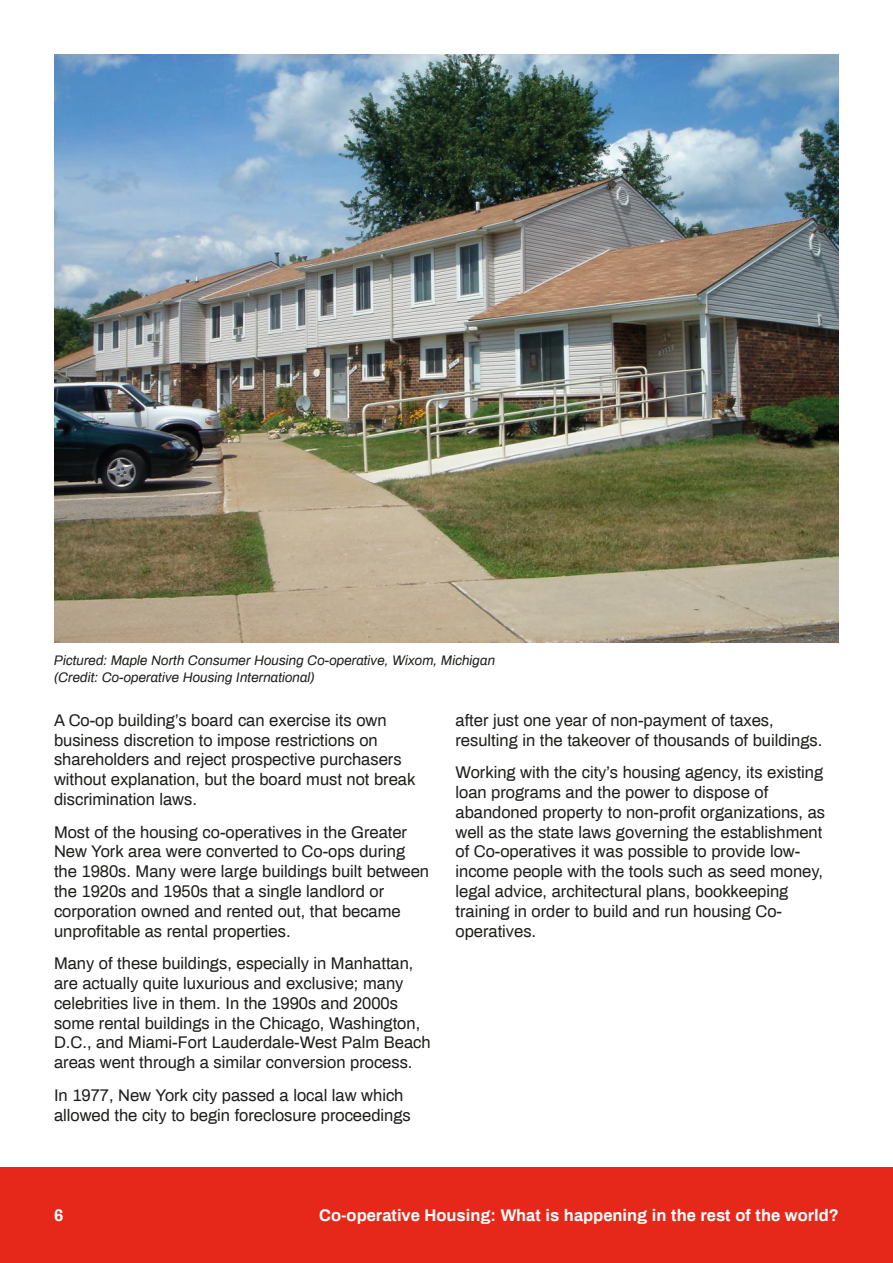
<style>
.page{position:relative;width:893px;height:1263px;background:#fff}
.page>*{position:absolute;margin:0;border:0;box-sizing:border-box;transform-origin:0 0}
.t1{font:16.5px/19.8px "Archivo";color:#1d1d1b}
.t2{font:700 16.5px "Archivo";color:#fff}
.Paragraph_Style_1{font:italic 13.5px/16.5px "Archivo";color:#1d1d1b}
</style>
<div class="page">
<div style="left:0;top:1167px;width:893px;height:96px;background:#e52819"></div>
<img style="left:54px;top:54px;width:785px;height:589px">
<p class="Paragraph_Style_1" style="left:54px;top:652px;width:443px">Pictured: Maple North Consumer Housing Co-operative, Wixom, Michigan (Credit: Co-operative Housing International)</p>
<p class="t1" style="left:54px;top:709px;width:363px">A Co-op building’s board can exercise its own business discretion to impose restrictions on shareholders and reject prospective purchasers without explanation, but the board must not break discrimination laws.</p>
<p class="t1" style="left:54px;top:821px;width:377px">Most of the housing co-operatives in the Greater New York area were converted to Co-ops during the 1980s. Many were large buildings built between the 1920s and 1950s that a single landlord or corporation owned and rented out, that became unprofitable as rental properties.</p>
<p class="t1" style="left:54px;top:953px;width:378px">Many of these buildings, especially in Manhattan, are actually quite luxurious and exclusive; many celebrities live in them. In the 1990s and 2000s some rental buildings in the Chicago, Washington, D.C., and Miami-Fort Lauderdale-West Palm Beach areas went through a similar conversion process.</p>
<p class="t1" style="left:54px;top:1084px;width:358px">In 1977, New York city passed a local law which allowed the city to begin foreclosure proceedings</p>
<p class="t1" style="left:455px;top:709px;width:368px">after just one year of non-payment of taxes, resulting in the takeover of thousands of buildings.</p>
<p class="t1" style="left:455px;top:762px;width:371px">Working with the city’s housing agency, its existing loan programs and the power to dispose of abandoned property to non-profit organizations, as well as the state laws governing the establishment of Co-operatives it was possible to provide low&shy;income people with the tools such as seed money, legal advice, architectural plans, bookkeeping training in order to build and run housing Co&shy;operatives.</p>
<p class="t2" style="left:54px;top:1204px;width:11px">6</p>
<p class="t2" style="left:319px;top:1204px;width:521px">Co-operative Housing: What is happening in the rest of the world?</p>
</div>
